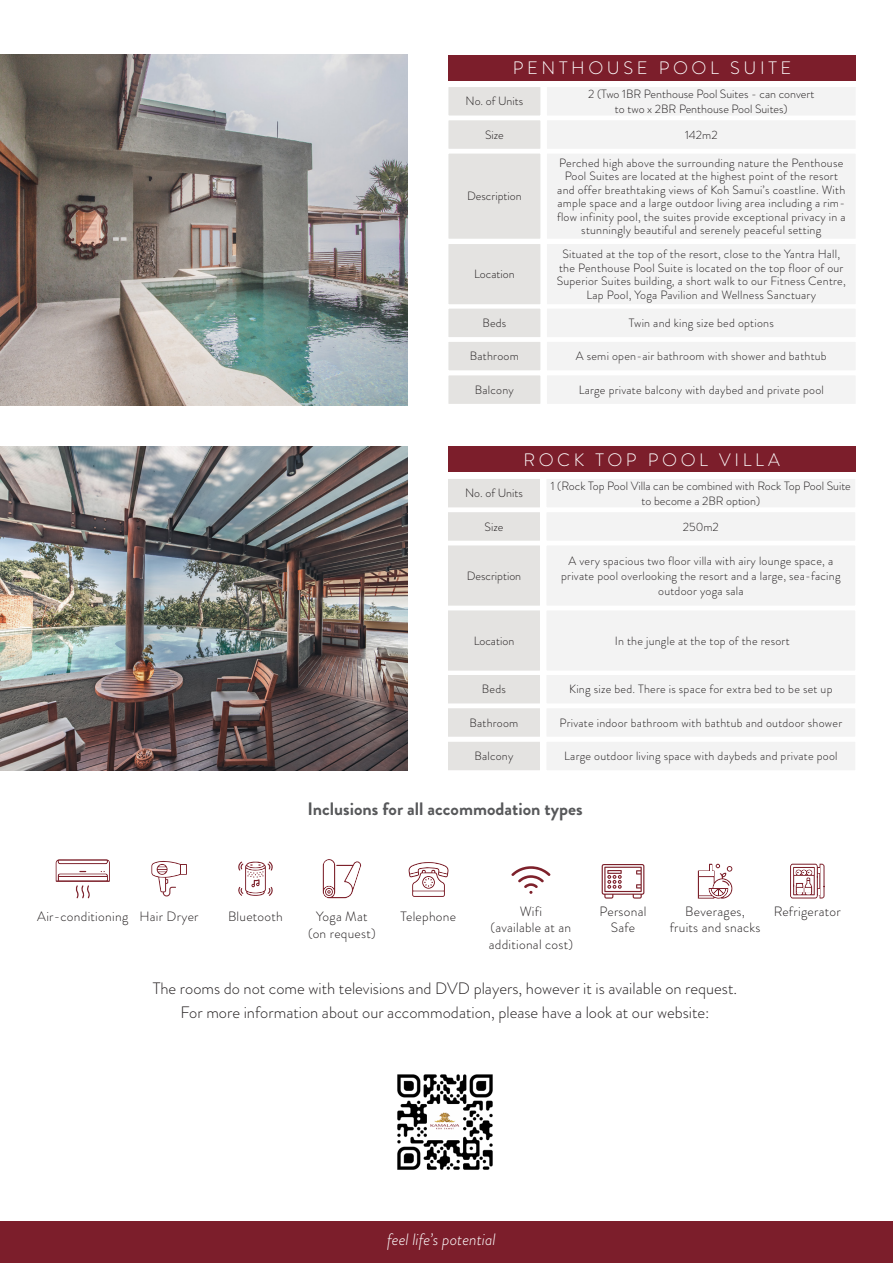
<style>
.page{position:relative;width:893px;height:1263px;background:#fff}
.page>*{position:absolute;margin:0;border:0;box-sizing:border-box;transform-origin:0 0}
.t1{font:300 18px "Brandon Grotesque";letter-spacing:.2em;color:#fff}
.t2{font:700 18px "Brandon Grotesque";color:#57585a}
.t3{font:300 16.5px "Brandon Grotesque";color:#231f20}
.t4{font:italic 300 16.5px "Brandon Grotesque";color:#fff}
.t5{font:300 13.5px "Brandon Grotesque";letter-spacing:.02em;color:#231f20}
.t6{font:300 12px/13.5px "Brandon Grotesque";letter-spacing:.02em;color:#231f20;text-align:center}
.t7{font:300 12px/14.4px "Brandon Grotesque";color:#231f20;text-align:center}
</style>
<div class="page">
<div style="left:0;top:1221px;width:893px;height:42px;background:#7c1e2b"></div>
<div style="left:448px;top:86px;width:93px;height:30px;background:#e4e3e1"></div>
<div style="left:447px;top:86px;width:95px;height:31px;border:2px solid #fff"></div>
<div style="left:448px;top:153px;width:93px;height:86px;background:#e4e3e1"></div>
<div style="left:447px;top:152px;width:95px;height:88px;border:2px solid #fff"></div>
<div style="left:448px;top:120px;width:93px;height:30px;background:#e4e3e1"></div>
<div style="left:447px;top:119px;width:95px;height:31px;border:2px solid #fff"></div>
<div style="left:448px;top:308px;width:93px;height:30px;background:#e4e3e1"></div>
<div style="left:447px;top:307px;width:95px;height:32px;border:2px solid #fff"></div>
<div style="left:448px;top:243px;width:93px;height:62px;background:#e4e3e1"></div>
<div style="left:447px;top:243px;width:95px;height:63px;border:2px solid #fff"></div>
<div style="left:448px;top:341px;width:93px;height:30px;background:#e4e3e1"></div>
<div style="left:447px;top:340px;width:95px;height:32px;border:2px solid #fff"></div>
<div style="left:448px;top:375px;width:93px;height:30px;background:#e4e3e1"></div>
<div style="left:447px;top:374px;width:95px;height:31px;border:2px solid #fff"></div>
<div style="left:448px;top:55px;width:408px;height:25px;background:#7c1e2b"></div>
<div style="left:546px;top:86px;width:310px;height:30px;background:#f3f3f3"></div>
<div style="left:545px;top:86px;width:312px;height:31px;border:2px solid #fff"></div>
<div style="left:546px;top:153px;width:310px;height:86px;background:#f3f3f3"></div>
<div style="left:546px;top:120px;width:310px;height:30px;background:#f3f3f3"></div>
<div style="left:545px;top:119px;width:312px;height:31px;border:2px solid #fff"></div>
<div style="left:546px;top:308px;width:310px;height:30px;background:#f3f3f3"></div>
<div style="left:546px;top:243px;width:310px;height:62px;background:#f3f3f3"></div>
<div style="left:545px;top:243px;width:312px;height:63px;border:2px solid #fff"></div>
<div style="left:546px;top:341px;width:310px;height:30px;background:#f3f3f3"></div>
<div style="left:546px;top:375px;width:310px;height:30px;background:#f3f3f3"></div>
<div style="left:545px;top:374px;width:312px;height:31px;border:2px solid #fff"></div>
<div style="left:447px;top:478px;width:94px;height:30px;background:#e4e3e1"></div>
<div style="left:446px;top:477px;width:95px;height:32px;border:2px solid #fff"></div>
<div style="left:447px;top:545px;width:94px;height:61px;background:#e4e3e1"></div>
<div style="left:446px;top:544px;width:95px;height:63px;border:2px solid #fff"></div>
<div style="left:447px;top:511px;width:94px;height:30px;background:#e4e3e1"></div>
<div style="left:446px;top:511px;width:95px;height:31px;border:2px solid #fff"></div>
<div style="left:447px;top:674px;width:94px;height:30px;background:#e4e3e1"></div>
<div style="left:446px;top:673px;width:95px;height:32px;border:2px solid #fff"></div>
<div style="left:447px;top:610px;width:94px;height:61px;background:#e4e3e1"></div>
<div style="left:446px;top:609px;width:95px;height:63px;border:2px solid #fff"></div>
<div style="left:447px;top:707px;width:94px;height:30px;background:#e4e3e1"></div>
<div style="left:446px;top:707px;width:95px;height:31px;border:2px solid #fff"></div>
<div style="left:447px;top:741px;width:94px;height:30px;background:#e4e3e1"></div>
<div style="left:446px;top:740px;width:95px;height:32px;border:2px solid #fff"></div>
<div style="left:448px;top:447px;width:407px;height:25px;background:#7c1e2b"></div>
<div style="left:546px;top:478px;width:310px;height:30px;background:#f3f3f3"></div>
<div style="left:545px;top:477px;width:312px;height:32px;border:2px solid #fff"></div>
<div style="left:546px;top:545px;width:310px;height:61px;background:#f3f3f3"></div>
<div style="left:546px;top:511px;width:310px;height:30px;background:#f3f3f3"></div>
<div style="left:545px;top:511px;width:312px;height:31px;border:2px solid #fff"></div>
<div style="left:546px;top:674px;width:310px;height:30px;background:#f3f3f3"></div>
<div style="left:545px;top:673px;width:312px;height:32px;border:2px solid #fff"></div>
<div style="left:546px;top:610px;width:310px;height:61px;background:#f3f3f3"></div>
<div style="left:546px;top:707px;width:310px;height:30px;background:#f3f3f3"></div>
<div style="left:545px;top:707px;width:312px;height:31px;border:2px solid #fff"></div>
<div style="left:546px;top:741px;width:310px;height:30px;background:#f3f3f3"></div>
<img style="left:0;top:55px;width:408px;height:350px">
<img style="left:0;top:447px;width:408px;height:323px">
<svg style="left:151px;top:860px;width:36px;height:37px"></svg>
<svg style="left:238px;top:861px;width:35px;height:35px"></svg>
<svg style="left:323px;top:859px;width:38px;height:39px"></svg>
<svg style="left:408px;top:862px;width:41px;height:35px"></svg>
<svg style="left:511px;top:866px;width:39px;height:28px"></svg>
<svg style="left:602px;top:864px;width:42px;height:35px"></svg>
<svg style="left:698px;top:864px;width:35px;height:35px"></svg>
<svg style="left:790px;top:864px;width:34px;height:35px"></svg>
<svg style="left:55px;top:859px;width:55px;height:40px"></svg>
<img style="left:397px;top:1074px;width:96px;height:96px">
<p class="t1" style="left:513px;top:55px;width:280px">PENTHOUSE POOL SUITE</p>
<p class="t7" style="left:588px;top:87px;width:228px">2 (Two 1BR Penthouse Pool Suites - can convert</p>
<p class="t7" style="left:615px;top:101px;width:174px">to two x 2BR Penthouse Pool Suites)</p>
<p class="t7" style="left:466px;top:94px;width:59px">No. of Units</p>
<p class="t6" style="left:485px;top:128px;width:20px">Size</p>
<p class="t7" style="left:467px;top:189px;width:56px">Description</p>
<p class="t7" style="left:474px;top:267px;width:42px">Location</p>
<p class="t6" style="left:482px;top:316px;width:25px">Beds</p>
<p class="t6" style="left:470px;top:349px;width:50px">Bathroom</p>
<p class="t6" style="left:475px;top:383px;width:40px">Balcony</p>
<p class="t6" style="left:685px;top:128px;width:34px">142m2</p>
<p class="t6" style="left:557px;top:156px;width:290px">Perched high above the surrounding nature the Penthouse Pool Suites are located at the highest point of the resort and offer breathtaking views of Koh Samui’s coastline. With ample space and a large outdoor living area including a rim&shy;flow infinity pool, the suites provide exceptional privacy in a stunningly beautiful and serenely peaceful setting</p>
<p class="t6" style="left:557px;top:247px;width:291px">Situated at the top of the resort, close to the Yantra Hall, the Penthouse Pool Suite is located on the top floor of our Superior Suites building, a short walk to our Fitness Centre, Lap Pool, Yoga Pavilion and Wellness Sanctuary</p>
<p class="t6" style="left:629px;top:316px;width:147px">Twin and king size bed options</p>
<p class="t6" style="left:576px;top:349px;width:252px">A semi open-air bathroom with shower and bathtub</p>
<p class="t6" style="left:579px;top:383px;width:247px">Large private balcony with daybed and private pool</p>
<p class="t1" style="left:523px;top:447px;width:258px">ROCK TOP POOL VILLA</p>
<p class="t7" style="left:551px;top:479px;width:302px">1 (Rock Top Pool Villa can be combined with Rock Top Pool Suite to become a 2BR option)</p>
<p class="t7" style="left:465px;top:486px;width:59px">No. of Units</p>
<p class="t6" style="left:485px;top:520px;width:20px">Size</p>
<p class="t6" style="left:683px;top:520px;width:38px">250m2</p>
<p class="t7" style="left:467px;top:568px;width:56px">Description</p>
<p class="t6" style="left:561px;top:553px;width:281px;line-height:15px">A very spacious two floor villa with airy lounge space, a private pool overlooking the resort and a large, sea-facing outdoor yoga sala</p>
<p class="t7" style="left:474px;top:633px;width:42px">Location</p>
<p class="t6" style="left:615px;top:634px;width:176px">In the jungle at the top of the resort</p>
<p class="t6" style="left:482px;top:683px;width:25px">Beds</p>
<p class="t6" style="left:569px;top:683px;width:265px">King size bed. There is space for extra bed to be set up</p>
<p class="t6" style="left:469px;top:716px;width:50px">Bathroom</p>
<p class="t6" style="left:474px;top:749px;width:40px">Balcony</p>
<p class="t6" style="left:559px;top:716px;width:284px">Private indoor bathroom with bathtub and outdoor shower</p>
<p class="t6" style="left:564px;top:749px;width:275px">Large outdoor living space with daybeds and private pool</p>
<p class="t2" style="left:307px;top:796px;width:277px">Inclusions for all accommodation types</p>
<p class="t5" style="left:37px;top:907px;width:92px">Air-conditioning</p>
<p class="t5" style="left:140px;top:907px;width:61px">Hair Dryer</p>
<p class="t5" style="left:228px;top:907px;width:56px">Bluetooth</p>
<p class="t5" style="left:316px;top:907px;width:53px">Yoga Mat</p>
<p class="t5" style="left:308px;top:924px;width:69px">(on request)</p>
<p class="t5" style="left:400px;top:907px;width:57px">Telephone</p>
<p class="t5" style="left:520px;top:902px;width:24px">Wifi</p>
<p class="t5" style="left:491px;top:918px;width:82px">(available at an</p>
<p class="t5" style="left:489px;top:935px;width:86px">additional cost)</p>
<p class="t5" style="left:600px;top:902px;width:48px">Personal</p>
<p class="t5" style="left:611px;top:918px;width:26px">Safe</p>
<p class="t5" style="left:685px;top:902px;width:61px">Beverages,</p>
<p class="t5" style="left:670px;top:918px;width:92px">fruits and snacks</p>
<p class="t3" style="left:153px;top:976px;width:586px">The rooms do not come with televisions and DVD players, however it is available on request.</p>
<p class="t3" style="left:180px;top:1000px;width:531px">For more information about our accommodation, please have a look at our website:</p>
<p class="t5" style="left:774px;top:902px;width:69px">Refrigerator</p>
<p class="t4" style="left:387px;top:1228px;width:110px">feel life’s potential</p>
</div>
